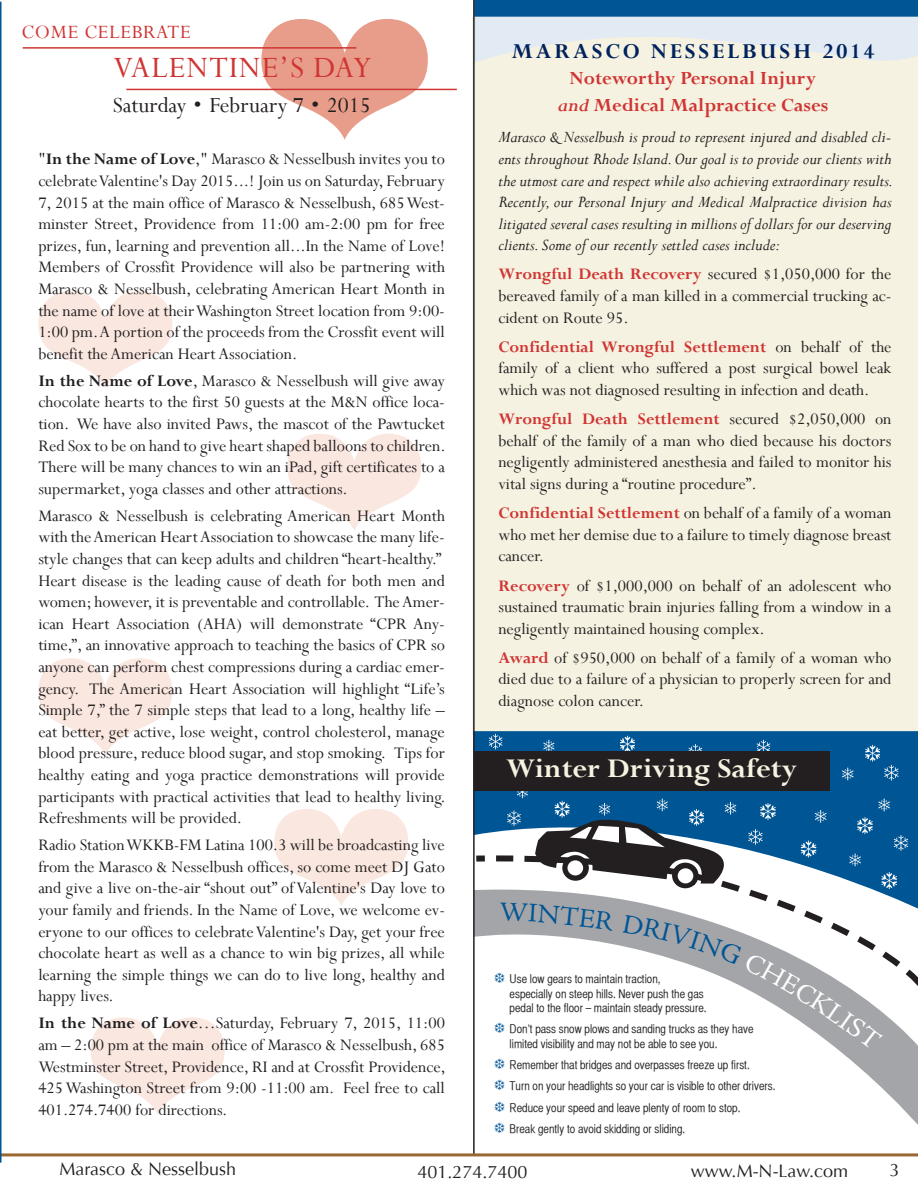
<style>
.page{position:relative;width:918px;height:1188px;background:#fff}
.page>*{position:absolute;margin:0;border:0;box-sizing:border-box;transform-origin:0 0}
.t1{font:33px "Perpetua";letter-spacing:.03em;color:#cf3533}
.t2{font:700 30.3px "Perpetua";color:#f6f2e1;scale:1.04 1}
.t3{font:24px "Perpetua";color:#231f20}
.t4{font:700 23.7px "Perpetua";letter-spacing:.12em;color:#00225d}
.t5{font:21px "Perpetua";letter-spacing:.03em;color:#cf3533}
.t6{font:700 20.7px/26.2px "Perpetua";color:#cf3533;text-align:center}
.t7{font:18px/21.6px "Perpetua";color:#231f20;text-align:justify}
.t8{font:italic 18px/21.6px "Perpetua";color:#231f20;text-align:justify}
.t9{font:18px "Optima";color:#231f20}
.t10{font:12px/14.4px "Helvetica CY Plain";color:#231f20}
.s1{font-weight:700}
.s2{font-style:italic}
.s3{font-weight:700;color:#cf3533}
.s4{color:#005594}
</style>
<div class="page">
<div style="left:473px;top:17px;width:445px;height:717px;background:#f6f2e1"></div>
<svg style="left:91px;top:1017px;width:134px;height:97px"></svg>
<svg style="left:274px;top:809px;width:134px;height:97px"></svg>
<svg style="left:38px;top:658px;width:134px;height:97px"></svg>
<svg style="left:287px;top:434px;width:134px;height:97px"></svg>
<svg style="left:38px;top:291px;width:134px;height:97px"></svg>
<svg style="left:261px;top:19px;width:167px;height:121px"></svg>
<hr style="left:0;top:1153px;width:918px;height:3px;background:#9a6631">
<hr style="left:0;top:2px;width:2px;height:1161px;background:#005594">
<svg style="left:475px;top:17px;width:443px;height:45px"></svg>
<div style="left:474px;top:0;width:444px;height:17px;background:#005594"></div>
<hr style="left:23px;top:47px;width:333px;height:2px;background:#cf3533">
<hr style="left:126px;top:89px;width:331px;height:1px;background:#cf3533">
<svg style="left:840px;top:1051px;width:78px;height:74px"></svg>
<div style="left:475px;top:731px;width:443px;height:104px;background:#005594"></div>
<svg style="left:620px;top:736px;width:15px;height:15px"></svg>
<svg style="left:842px;top:768px;width:12px;height:12px"></svg>
<svg style="left:543px;top:740px;width:12px;height:11px"></svg>
<svg style="left:757px;top:740px;width:13px;height:11px"></svg>
<svg style="left:865px;top:745px;width:34px;height:35px"></svg>
<svg style="left:688px;top:744px;width:14px;height:7px"></svg>
<svg style="left:489px;top:734px;width:14px;height:15px"></svg>
<div style="left:474px;top:751px;width:356px;height:40px;background:#231f20"></div>
<svg style="left:475px;top:855px;width:15px;height:82px"></svg>
<hr style="left:473px;top:0;width:2px;height:1154px;background:#231f20">
<svg style="left:490px;top:786px;width:428px;height:265px"></svg>
<p class="t5" style="left:21px;top:22px;width:171px">COME CELEBRATE</p>
<h1 class="t1" style="left:113px;top:52px;width:260px">VALENTINE’S DAY</h1>
<h3 class="t3" style="left:113px;top:90px;width:260px">Saturday • February 7 • 2015</h3>
<p class="t7" style="left:38px;top:149px;width:408px">"<span class="s1">In the Name of Love</span>," Marasco &amp; Nesselbush invites you to celebrate Valentine's Day 2015...! Join us on Saturday, February 7, 2015 at the main office of Marasco &amp; Nesselbush, 685 West&shy;minster Street, Providence from 11:00 am-2:00 pm for free prizes, fun, learning and prevention all...In the Name of Love!<br>Members of Crossfit Providence will also be partnering with Marasco &amp; Nesselbush, celebrating American Heart Month in the name of love at their Washington Street location from 9:00- 1:00 pm. A portion of the proceeds from the Crossfit event will benefit the American Heart Association.</p>
<p class="t7" style="left:38px;top:371px;width:409px"><span class="s1">In the Name of Love</span>, Marasco &amp; Nesselbush will give away chocolate hearts to the first 50 guests at the M&amp;N office loca&shy;tion. We have also invited Paws, the mascot of the Pawtucket Red Sox to be on hand to give heart shaped balloons to children.<br>There will be many chances to win an iPad, gift certificates to a supermarket, yoga classes and other attractions.</p>
<p class="t7" style="left:38px;top:506px;width:409px;text-align:left">Marasco &amp; Nesselbush is celebrating American Heart Month with the American Heart Association to showcase the many life&shy;style changes that can keep adults and children “heart-healthy.” Heart disease is the leading cause of death for both men and women; however, it is preventable and controllable. The Amer&shy;ican Heart Association (AHA) will demonstrate “CPR Any&shy;time,”, an innovative approach to teaching the basics of CPR so anyone can perform chest compressions during a cardiac emer&shy;gency. The American Heart Association will highlight “Life’s Simple 7,” the 7 simple steps that lead to a long, healthy life – eat better, get active, lose weight, control cholesterol, manage blood pressure, reduce blood sugar, and stop smoking. Tips for healthy eating and yoga practice demonstrations will provide participants with practical activities that lead to healthy living.<br>Refreshments will be provided.</p>
<p class="t7" style="left:38px;top:835px;width:408px">Radio Station WKKB-FM Latina 100.3 will be broadcasting live from the Marasco &amp; Nesselbush offices, so come meet DJ Gato and give a live on-the-air “shout out” of Valentine's Day love to your family and friends. In the Name of Love, we welcome ev&shy;eryone to our offices to celebrate Valentine's Day, get your free chocolate heart as well as a chance to win big prizes, all while learning the simple things we can do to live long, healthy and happy lives.</p>
<p class="t7" style="left:38px;top:1013px;width:409px"><span class="s1">In the Name of Love</span>…Saturday, February 7, 2015, 11:00 am – 2:00 pm at the main office of Marasco &amp; Nesselbush, 685<br>Westminster Street, Providence, RI and at Crossfit Providence, 425 Washington Street from 9:00 -11:00 am. Feel free to call 401.274.7400 for directions.</p>
<h3 class="t4" style="left:511px;top:40px;width:365px">MARASCO NESSELBUSh 2014</h3>
<p class="t6" style="left:558px;top:67px;width:272px">Noteworthy Personal Injury <span class="s2">and</span> Medical Malpractice Cases</p>
<p class="t8" style="left:498px;top:127px;width:396px">Marasco &amp; Nesselbush is proud to represent injured and disabled cli&shy;ents throughout Rhode Island. Our goal is to provide our clients with the utmost care and respect while also achieving extraordinary results.<br>Recently, our Personal Injury and Medical Malpractice division has litigated several cases resulting in millions of dollars for our deserving clients. Some of our recently settled cases include:</p>
<p class="t7" style="left:498px;top:265px;width:395px"><span class="s3">Wrongful Death Recovery</span> secured $1,050,000 for the bereaved family of a man killed in a commercial trucking ac&shy;cident on Route 95.</p>
<p class="t7" style="left:498px;top:337px;width:395px"><span class="s3">Confidential Wrongful Settlement</span> on behalf of the family of a client who suffered a post surgical bowel leak which was not diagnosed resulting in infection and death.</p>
<p class="t7" style="left:498px;top:409px;width:395px"><span class="s3">Wrongful Death Settlement</span> secured $2,050,000 on behalf of the family of a man who died because his doctors negligently administered anesthesia and failed to monitor his vital signs during a “routine procedure”.</p>
<p class="t7" style="left:498px;top:503px;width:395px"><span class="s3">Confidential Settlement</span> on behalf of a family of a woman who met her demise due to a failure to timely diagnose breast cancer.</p>
<p class="t7" style="left:498px;top:576px;width:395px"><span class="s3">Recovery</span> of $1,000,000 on behalf of an adolescent who sustained traumatic brain injuries falling from a window in a negligently maintained housing complex.</p>
<p class="t7" style="left:498px;top:648px;width:395px"><span class="s3">Award</span> of $950,000 on behalf of a family of a woman who died due to a failure of a physician to properly screen for and diagnose colon cancer.</p>
<h2 class="t2" style="left:506px;top:755px;width:282px">Winter Driving Safety</h2>
<p class="t10" style="left:510px;top:973px;width:198px;text-indent:-15px"><span class="s4">❆</span> Use low gears to maintain traction, especially on steep hills. Never push the gas pedal to the floor – maintain steady pressure.</p>
<p class="t10" style="left:510px;top:1023px;width:245px;text-indent:-15px"><span class="s4">❆</span> Don’t pass snow plows and sanding trucks as they have limited visibility and may not be able to see you.</p>
<p class="t10" style="left:495px;top:1055px;width:282px;line-height:21.3px"><span class="s4">❆</span> Remember that bridges and overpasses freeze up first.<br><span class="s4">❆</span> Turn on your headlights so your car is visible to other drivers. <span class="s4">❆</span> Reduce your speed and leave plenty of room to stop.<br><span class="s4">❆</span> Break gently to avoid skidding or sliding.</p>
<p class="t9" style="left:59px;top:1161px;width:178px">Marasco &amp; Nesselbush</p>
<p class="t9" style="left:417px;top:1164px;width:112px">401.274.7400</p>
<p class="t9" style="left:691px;top:1163px;width:159px">www.M-N-law.com</p>
<p class="t9" style="left:890px;top:1163px;width:12px">3</p>
</div>
